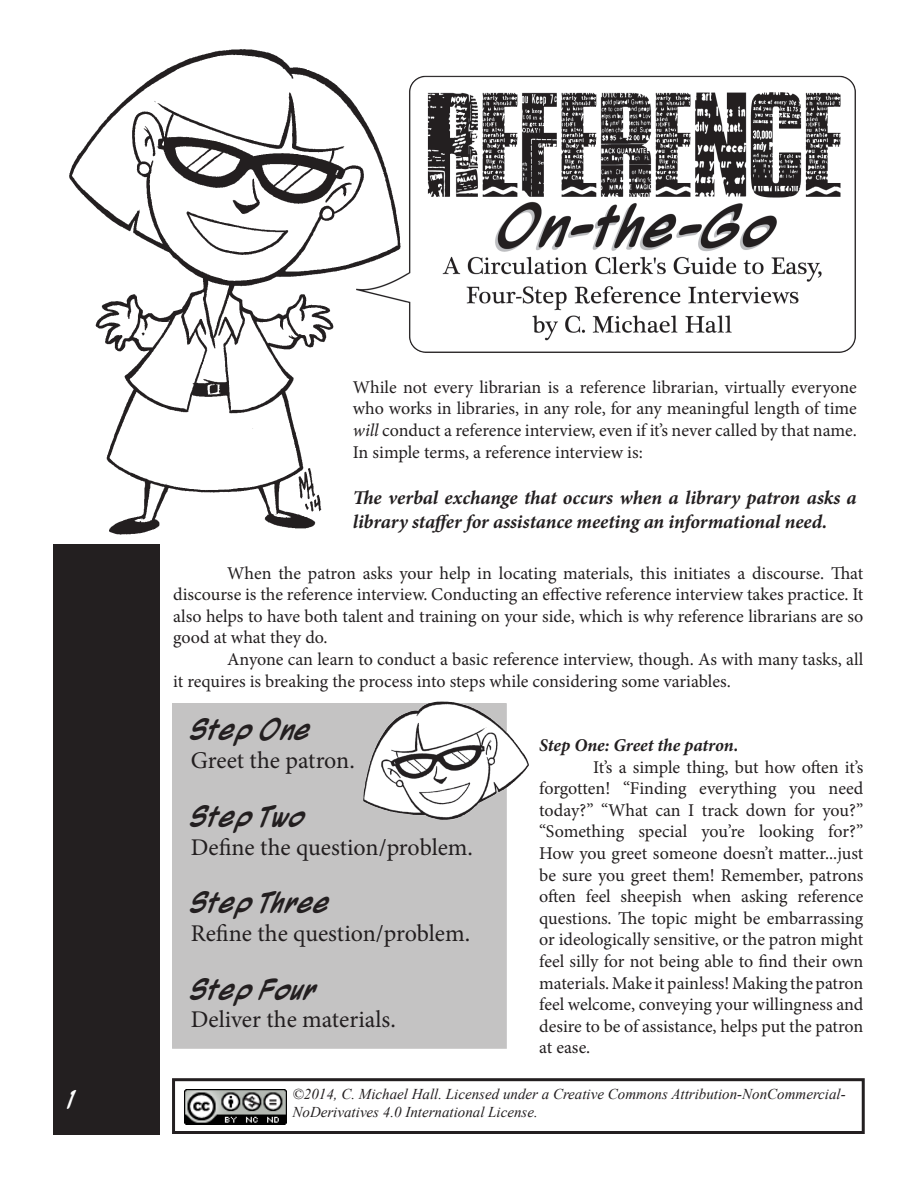
<style>
.page{position:relative;width:918px;height:1188px;background:#fff}
.page>*{position:absolute;margin:0;border:0;box-sizing:border-box;transform-origin:0 0}
.t1{font:24px "Minion Pro";letter-spacing:-.005em;color:#231f20}
.t2{font:700 24px "Mighty Zeo 20";color:#231f20}
.t3{font:700 21px "Mighty Zeo 20";color:#fff}
.t4{font:italic 700 19.5px/23.4px "Minion Pro";letter-spacing:-.005em;color:#231f20}
.t5{font:18px/21.6px "Minion Pro";color:#231f20;text-align:justify}
.t6{font:italic 700 18px "Minion Pro";letter-spacing:-.005em;color:#231f20}
.t7{font:italic 15px/18px "Times New Roman";color:#231f20}
.s1{font-style:italic}
</style>
<div class="page">
<div style="left:54px;top:544px;width:106px;height:591px;background:#231f20"></div>
<div style="left:172px;top:1078px;width:693px;height:56px;border:3px solid #231f20"></div>
<img style="left:184px;top:1089px;width:102px;height:36px">
<img style="left:69px;top:49px;width:787px;height:486px">
<div style="left:173px;top:704px;width:333px;height:344px;background:#c4c3c3"></div>
<img style="left:361px;top:701px;width:168px;height:119px">
<p class="t3" style="left:68px;top:1087px;width:8px">1</p>
<p class="t5" style="left:353px;top:376px;width:506px">While not every librarian is a reference librarian, virtually everyone who works in libraries, in any role, for any meaningful length of time <span class="s1">will</span> conduct a reference interview, even if it’s never called by that name.<br>In simple terms, a reference interview is:</p>
<p class="t4" style="left:353px;top:486px;width:505px">The verbal exchange that occurs when a library patron asks a library staffer for assistance meeting an informational need.</p>
<p class="t5" style="left:173px;top:562px;width:692px;text-indent:54px">When the patron asks your help in locating materials, this initiates a discourse. That discourse is the reference interview. Conducting an effective reference interview takes practice. It also helps to have both talent and training on your side, which is why reference librarians are so good at what they do.</p>
<p class="t5" style="left:173px;top:649px;width:692px;text-indent:54px">Anyone can learn to conduct a basic reference interview, though. As with many tasks, all it requires is breaking the process into steps while considering some variables.</p>
<p class="t2" style="left:191px;top:715px;width:122px">Step One</p>
<p class="t1" style="left:191px;top:744px;width:166px">Greet the patron.</p>
<p class="t2" style="left:191px;top:802px;width:116px">Step Two</p>
<p class="t1" style="left:191px;top:831px;width:284px">Define the question/problem.</p>
<p class="t2" style="left:191px;top:888px;width:141px">Step Three</p>
<p class="t1" style="left:191px;top:917px;width:281px">Refine the question/problem.</p>
<p class="t2" style="left:191px;top:974px;width:127px">Step Four</p>
<p class="t1" style="left:191px;top:1004px;width:207px">Deliver the materials.</p>
<p class="t6" style="left:539px;top:733px;width:201px">Step One: Greet the patron.</p>
<p class="t5" style="left:539px;top:756px;width:326px;text-indent:54px">It’s a simple thing, but how often it’s forgotten! “Finding everything you need today?” “What can I track down for you?” “Something special you’re looking for?” How you greet someone doesn’t matter...just be sure you greet them! Remember, patrons often feel sheepish when asking reference questions. The topic might be embarrassing or ideologically sensitive, or the patron might feel silly for not being able to find their own materials. Make it painless! Making the patron feel welcome, conveying your willingness and desire to be of assistance, helps put the patron at ease.</p>
<p class="t7" style="left:292px;top:1085px;width:555px">©2014, C. Michael Hall. Licensed under a Creative Commons Attribution-NonCommercial-<br>NoDerivatives 4.0 International License.</p>
</div>
